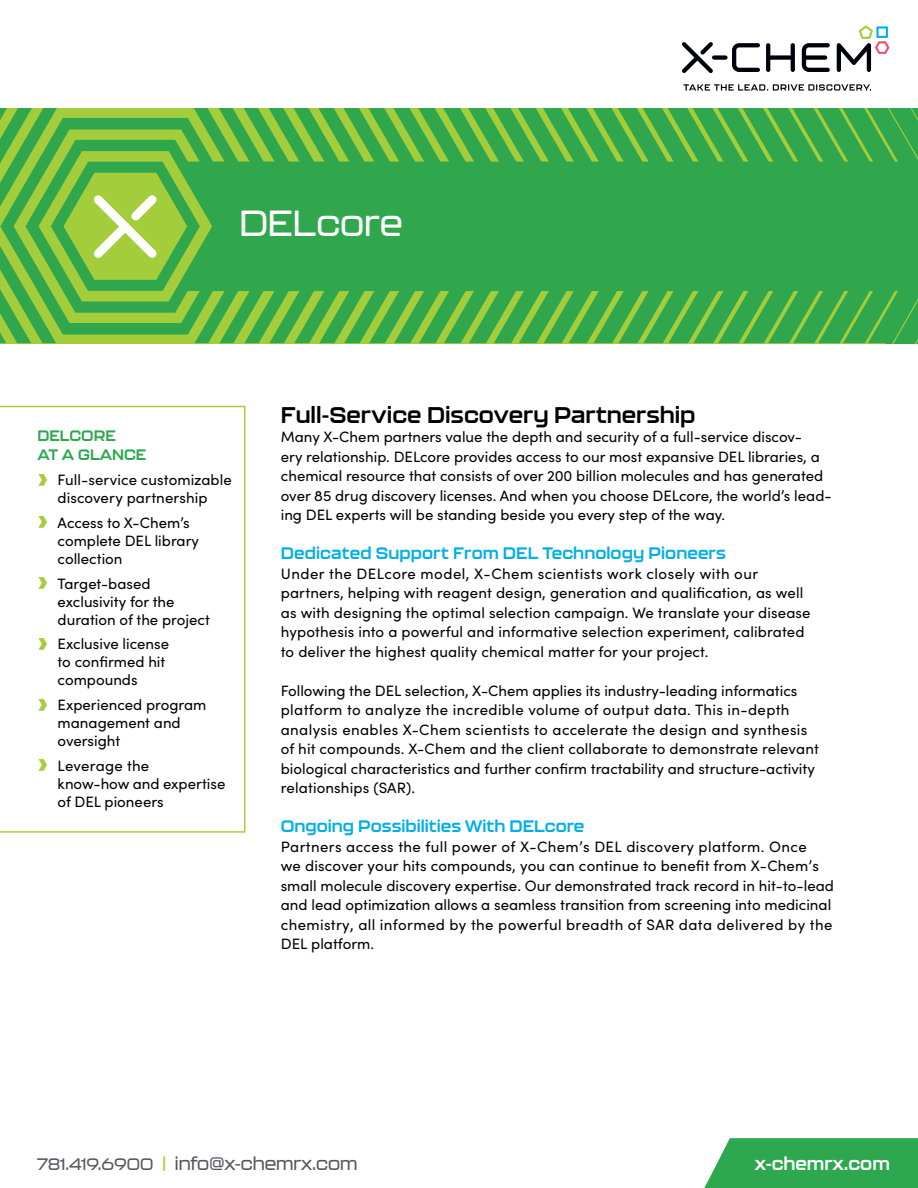
<style>
.page{position:relative;width:918px;height:1188px;background:#fff}
.page>*{position:absolute;margin:0;border:0;box-sizing:border-box;transform-origin:0 0}
.t1{font:500 36px "Kallisto";color:#fff}
.t2{font:700 22.5px "Kallisto";color:#000}
.t3{font:500 18px "Kallisto";color:#53585f}
.t4{font:700 18px "Kallisto";color:#fff}
.t5{font:700 16.5px "Kallisto";color:#00afe9}
.t6{font:15px/19.5px "Sofia Pro";color:#000}
.t7{font:700 15px/19.5px "Kallisto";color:#2da84e}
.s1{color:#a6ce3c}
.s2{font-size:16.5px}
</style>
<div class="page">
<svg style="left:682px;top:26px;width:207px;height:47px"></svg>
<svg style="left:683px;top:84px;width:188px;height:7px"></svg>
<svg style="left:0;top:108px;width:269px;height:235px;background:#6bba43"></svg>
<div style="left:225px;top:162px;width:44px;height:129px;background:#30a74d"></div>
<svg style="left:269px;top:108px;width:649px;height:235px;background:#3dab4a"></svg>
<svg style="left:26px;top:140px;width:199px;height:173px;background:#72bd4b"></svg>
<svg style="left:704px;top:1138px;width:214px;height:50px;background:#3bad59"></svg>
<svg style="left:0;top:406px;width:245px;height:427px"></svg>
<h1 class="t1" style="left:239px;top:202px;width:165px">DELcore</h1>
<p class="t7" style="left:37px;top:425px;width:111px">DELCORE<br>AT A GLANCE</p>
<p class="t6" style="left:37px;top:470px;width:196px;line-height:18px;text-align:center"><span class="s1">•</span> Full-service customizable discovery partnership</p>
<p class="t6" style="left:58px;top:513px;width:143px;line-height:18px;text-indent:-20px"><span class="s1">•</span> Access to X-Chem’s complete DEL library collection</p>
<p class="t6" style="left:58px;top:573px;width:154px;line-height:18px;text-indent:-20px"><span class="s1">•</span> Target-based exclusivity for the duration of the project</p>
<p class="t6" style="left:58px;top:634px;width:113px;line-height:18px;text-indent:-20px"><span class="s1">•</span> Exclusive license to confirmed hit compounds</p>
<p class="t6" style="left:58px;top:695px;width:150px;line-height:18px;text-indent:-20px"><span class="s1">•</span> Experienced program management and oversight</p>
<p class="t6" style="left:58px;top:756px;width:169px;line-height:18px;text-indent:-20px"><span class="s1">•</span> Leverage the<br>know-how and expertise of DEL pioneers</p>
<h2 class="t2" style="left:281px;top:401px;width:416px">Full-Service Discovery Partnership</h2>
<p class="t6" style="left:281px;top:427px;width:552px">Many X-Chem partners value the depth and security of a full-service discov-<br>ery relationship. DELcore provides access to our most expansive DEL libraries, a chemical resource that consists of over 200 billion molecules and has generated over 85 drug discovery licenses. And when you choose DELcore, the world’s lead&shy;ing DEL experts will be standing beside you every step of the way.</p>
<p class="t5" style="left:281px;top:543px;width:447px">Dedicated Support From DEL Technology Pioneers</p>
<p class="t6" style="left:281px;top:563px;width:531px">Under the DELcore model, X-Chem scientists work closely with our partners, helping with reagent design, generation and qualification, as well as with designing the optimal selection campaign. We translate your disease hypothesis into a powerful and informative selection experiment, calibrated to deliver the highest quality chemical matter for your project.</p>
<p class="t6" style="left:281px;top:680px;width:540px">Following the DEL selection, X-Chem applies its industry-leading informatics platform to analyze the incredible volume of output data. This in-depth analysis enables X-Chem scientists to accelerate the design and synthesis of hit compounds. X-Chem and the client collaborate to demonstrate relevant biological characteristics and further confirm tractability and structure-activity relationships (SAR).</p>
<p class="t5" style="left:281px;top:816px;width:305px">Ongoing Possibilities With DELcore</p>
<p class="t6" style="left:281px;top:836px;width:555px">Partners access the full power of X-Chem’s DEL discovery platform. Once<br>we discover your hits compounds, you can continue to benefit from X-Chem’s small molecule discovery expertise. Our demonstrated track record in hit-to-lead and lead optimization allows a seamless transition from screening into medicinal chemistry, all informed by the powerful breadth of SAR data delivered by the DEL platform.</p>
<p class="t3" style="left:37px;top:1153px;width:322px"><span class="s2">781.419.6900</span> <span class="s1">|</span> info@x-chemrx.com</p>
<p class="t4" style="left:755px;top:1152px;width:136px">x-chemrx.com</p>
</div>
